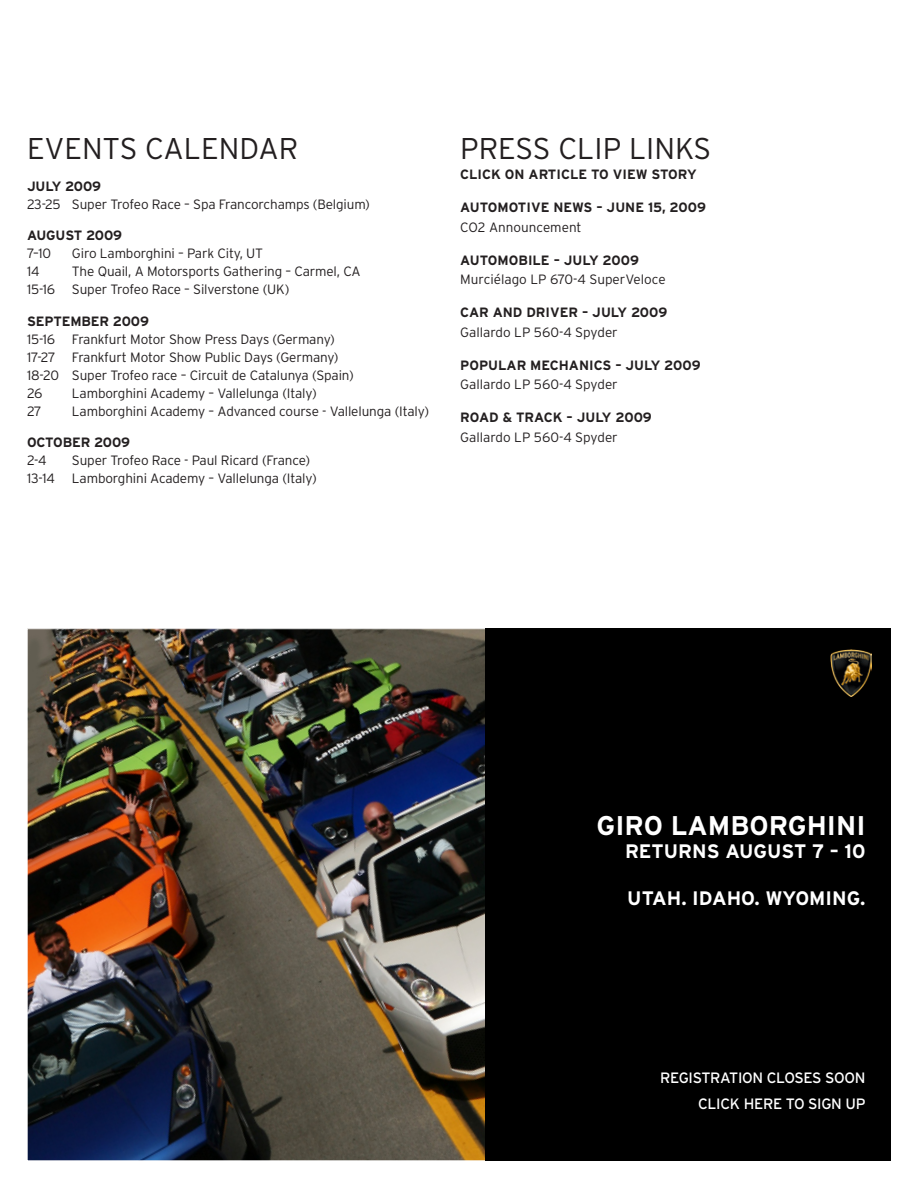
<style>
.page{position:relative;width:918px;height:1188px;background:#fff}
.page>*{position:absolute;margin:0;border:0;box-sizing:border-box;transform-origin:0 0}
.t1{font:300 30px "Interstate";color:#231f20}
.t2{font:700 27px/32.4px "Interstate";color:#fff}
.t3{font:700 19.5px "Interstate";color:#fff}
.t4{font:15px "Interstate";letter-spacing:-.02em;color:#fff}
.t5{font:300 13.5px/18px "Interstate";letter-spacing:-.01em;color:#231f20}
.t6{font:700 13.5px/19.5px "Interstate";color:#231f20}
.s1{font-weight:700}
.s2{font-weight:300}
</style>
<div class="page">
<img style="left:29px;top:630px;width:457px;height:529px">
<div style="left:486px;top:628px;width:405px;height:533px;background:#000"></div>
<p class="t1" style="left:27px;top:132px;width:37px">Events</p>
<p class="t1" style="left:145px;top:132px;width:39px">Calendar</p>
<p class="t1" style="left:460px;top:132px;width:37px">Press</p>
<p class="t1" style="left:558px;top:132px;width:34px">Clip</p>
<p class="t1" style="left:629px;top:132px;width:34px">Links</p>
<p class="t5" style="left:27px;top:177px;width:345px"><span class="s1">JULY 2009<br></span>23-25 Super Trofeo Race – Spa Francorchamps (Belgium)</p>
<p class="t6" style="left:27px;top:226px;width:97px;line-height:18px">AUGUST 2009<br><span class="s2">7–10</span></p>
<p class="t6" style="left:460px;top:165px;width:9px">CLIC</p>
<p class="t6" style="left:491px;top:165px;width:188px">K ON ARTICLE TO VIEW STORY</p>
<p class="t6" style="left:460px;top:198px;width:247px">AUTOMOTIVE NEWS – JUNE 15, 2009<br><span class="s2">CO2 Announcement</span></p>
<p class="t5" style="left:460px;top:250px;width:207px;line-height:19.5px"><span class="s1">AUTOMOBILE – JULY 2009<br></span>Murciélago LP 670-4 SuperVeloce</p>
<p class="t6" style="left:460px;top:303px;width:209px">CAR AND DRIVER – JULY 2009<br><span class="s2">Gallardo LP 560-4 Spyder</span></p>
<p class="t6" style="left:460px;top:355px;width:242px">POPULAR MECHANICS – JULY 2009<br><span class="s2">Gallardo LP 560-4 Spyder</span></p>
<p class="t5" style="left:460px;top:408px;width:193px;line-height:19.5px"><span class="s1">ROAD &amp; TRACK – JULY 2009<br></span>Gallardo LP 560-4 Spyder</p>
<p class="t5" style="left:72px;top:244px;width:193px">Giro Lamborghini – Park City, UT</p>
<p class="t5" style="left:27px;top:262px;width:335px;text-indent:45px">The Quail, A Motorsports Gathering – Carmel, CA<br>15-16 Super Trofeo Race – Silverstone (UK)</p>
<p class="t5" style="left:27px;top:312px;width:328px"><span class="s1">SEPTEMBER 2009<br></span>15-16 Frankfurt Motor Show Press Days (Germany)<br>17-27 Frankfurt Motor Show Public Days (Germany)<br>18-20 Super Trofeo race – Circuit de Catalunya (Spain)<br>26</p>
<p class="t5" style="left:27px;top:262px;width:14px">14</p>
<p class="t5" style="left:72px;top:384px;width:246px">Lamborghini Academy – Vallelunga (Italy)</p>
<p class="t5" style="left:27px;top:402px;width:16px">27</p>
<p class="t5" style="left:72px;top:402px;width:359px">Lamborghini Academy – Advanced course - Vallelunga (Italy)</p>
<p class="t6" style="left:27px;top:433px;width:105px;line-height:18px">OCTOBER 2009<br><span class="s2">2-4</span></p>
<p class="t5" style="left:72px;top:451px;width:240px">Super Trofeo Race - Paul Ricard (France)</p>
<p class="t5" style="left:27px;top:469px;width:29px">13-14</p>
<p class="t5" style="left:72px;top:469px;width:246px">Lamborghini Academy – Vallelunga (Italy)</p>
<p class="t2" style="left:596px;top:809px;width:271px">GIRO LAMBORGHINI</p>
<p class="t3" style="left:625px;top:840px;width:242px">RETURNS AUGUST 7 – 10</p>
<p class="t3" style="left:627px;top:887px;width:240px">UTAH. IDAHO. WYOMING.</p>
<p class="t2" style="left:688px;top:809px;width:41px">AMBORGHINI<br>COLL</p>
<p class="t2" style="left:763px;top:841px;width:52px">EZION</p>
<p class="t2" style="left:848px;top:841px;width:19px">E</p>
<p class="t3" style="left:813px;top:896px;width:54px">2009</p>
<p class="t4" style="left:660px;top:1070px;width:52px">REGISTRAT</p>
<p class="t4" style="left:738px;top:1070px;width:129px">ION CLOSES SOON</p>
<p class="t4" style="left:698px;top:1095px;width:66px">CLICK HERE</p>
<p class="t4" style="left:786px;top:1095px;width:81px">TO SIGN UP</p>
</div>
